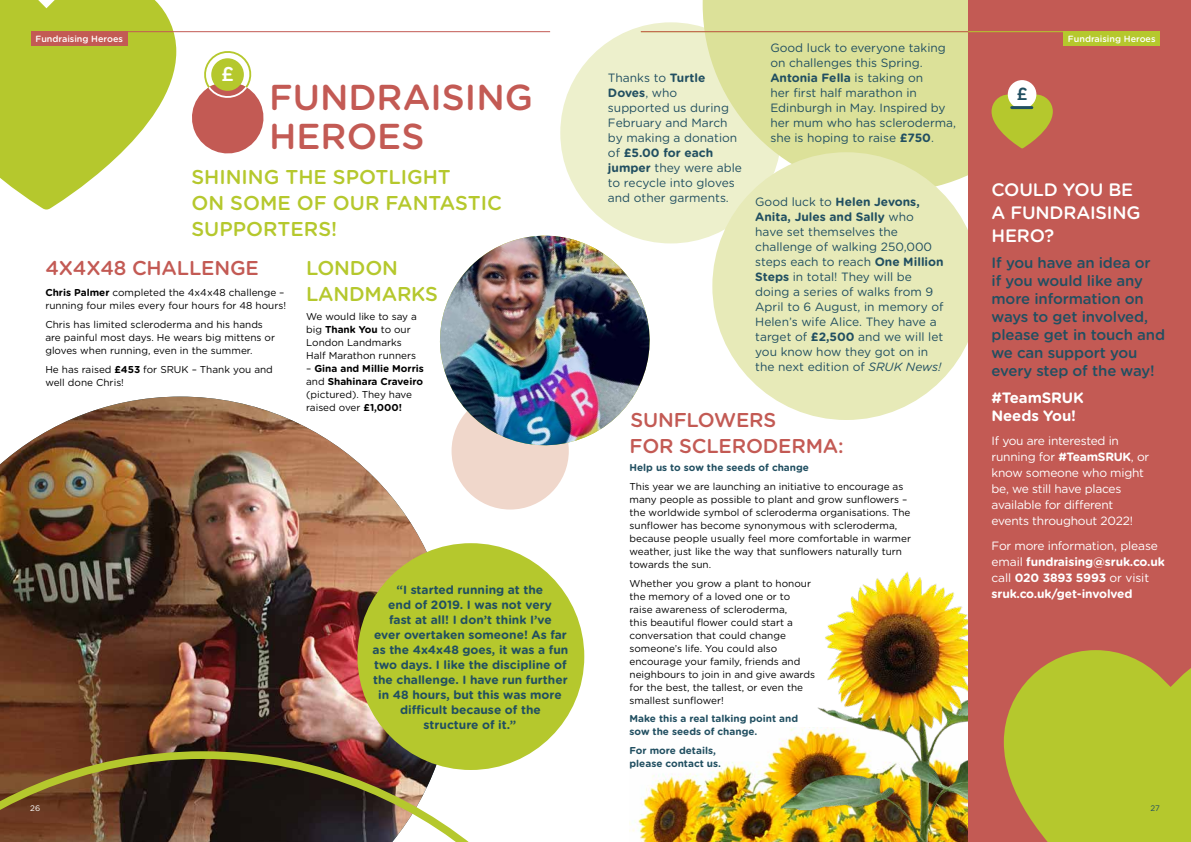
<style>
.page{position:relative;width:1191px;height:842px;background:#fff}
.page>*{position:absolute;margin:0;border:0;box-sizing:border-box;transform-origin:0 0}
.t1{font:500 36px/39px "Gotham Rounded";color:#c35a54}
.t2{font:500 20px/26px "Gotham Rounded";color:#b5c82d}
.t3{font:500 20px/26px "Gotham Rounded";letter-spacing:-.01em;color:#c35a54}
.t4{font:500 20px "Gotham Rounded";color:#fff}
.t5{font:500 18px/23px "Gotham Rounded";letter-spacing:-.01em;color:#fff}
.t6{font:500 17.6px "Gotham Rounded";color:#214f61}
.t7{font:500 15px/18px "Gotham Rounded";letter-spacing:-.01em;color:#214f61}
.t8{font:700 15px/18px "Gotham Rounded";letter-spacing:-.01em;color:#fff}
.t9{font:12px/15px "Gotham Rounded";color:#214f61}
.t10{font:700 12px/15px "Gotham Rounded";color:#214f61;text-align:center}
.t11{font:12px/16px "Gotham Rounded";letter-spacing:-.02em;color:#fff}
.t12{font:700 12px/16px "Gotham Rounded";letter-spacing:-.01em;color:#fff}
.t13{font:10px/13px "Gotham Rounded";color:#000}
.t14{font:700 10px/13px "Gotham Rounded";color:#214f61}
.t15{font:700 10px/13px "Gotham Rounded";color:#000}
.t16{font:500 9px "Gotham Rounded";color:#fff}
.t17{font:8px "Gotham Rounded";color:#214f61}
.t18{font:8px "Gotham Rounded";color:#fff}
.s1{font-weight:700}
.s2{font-weight:400}
.s3{font-style:italic}
</style>
<div class="page">
<img style="left:558px;top:571px;width:410px;height:271px">
<div style="left:560px;top:22px;width:221px;height:221px;background:#edf0cc;border-radius:50%"></div>
<div style="left:451px;top:392px;width:118px;height:117px;background:#f0d7cb;border-radius:50%"></div>
<svg style="left:702px;top:0;width:266px;height:187px;background:#dee2a0"></svg>
<div style="left:712px;top:152px;width:268px;height:268px;background:#e7eab8;border-radius:50%"></div>
<svg style="left:0;top:0;width:176px;height:209px"></svg>
<div style="left:968px;top:0;width:223px;height:842px;background:#c35a54"></div>
<div style="left:1063px;top:31px;width:96px;height:15px;background:#b5c82d"></div>
<hr style="left:641px;top:31px;width:518px;height:1px;background:#b5c82d">
<svg style="left:991px;top:95px;width:61px;height:53px"></svg>
<div style="left:1007px;top:80px;width:29px;height:29px;background:#fff;border-radius:50%"></div>
<hr style="left:1011px;top:106px;width:20px;height:3px;background:#214f61">
<hr style="left:31px;top:31px;width:519px;height:1px;background:#c35a54">
<div style="left:31px;top:31px;width:97px;height:15px;background:#c35a54"></div>
<svg style="left:1003px;top:650px;width:188px;height:192px;background:#b6b932"></svg>
<svg style="left:192px;top:51px;width:72px;height:103px"></svg>
<div style="left:211px;top:58px;width:33px;height:33px;background:#b5c82d;border-radius:50%"></div>
<hr style="left:641px;top:31px;width:327px;height:1px;background:#c35a54">
<img style="left:0;top:397px;width:453px;height:354px">
<svg style="left:0;top:751px;width:629px;height:91px"></svg>
<div style="left:357px;top:543px;width:227px;height:227px;background:#b5c82d;border-radius:50%"></div>
<img style="left:425px;top:236px;width:235px;height:224px">
<p class="t16" style="left:35px;top:32px;width:89px">Fundraising Heroes</p>
<h2 class="t4" style="left:221px;top:60px;width:14px">£</h2>
<h1 class="t1" style="left:269px;top:76px;width:265px">FUNDRAISING<br>HEROES</h1>
<h2 class="t2" style="left:191px;top:163px;width:312px">SHINING THE SPOTLIGHT<br>ON SOME OF OUR FANTASTIC<br>SUPPORTERS!</h2>
<h2 class="t3" style="left:45px;top:254px;width:215px">4X4X48 CHALLENGE</h2>
<p class="t13" style="left:45px;top:286px;width:242px"><span class="s1">Chris Palmer</span> completed the 4x4x48 challenge – running four miles every four hours for 48 hours!</p>
<p class="t13" style="left:45px;top:318px;width:231px">Chris has limited scleroderma and his hands are painful most days. He wears big mittens or gloves when running, even in the summer.</p>
<p class="t13" style="left:45px;top:362px;width:229px">He has raised <span class="s1">£453</span> for SRUK – Thank you and well done Chris!</p>
<h2 class="t2" style="left:306px;top:254px;width:133px">LONDON<br>LANDMARKS</h2>
<p class="t13" style="left:306px;top:309px;width:112px">We would like to say a big <span class="s1">Thank You</span> to our<br>London Landmarks<br>Half Marathon runners</p>
<p class="t15" style="left:306px;top:361px;width:119px"><span class="s2">–</span> Gina and Millie Morris <span class="s2">and</span> Shahinara Craveiro <span class="s2">(pictured). They have raised over</span> £1,000!</p>
<p class="t18" style="left:30px;top:802px;width:11px">26</p>
<p class="t10" style="left:372px;top:582px;width:197px">“I started running at the<br>end of 2019. I was not very<br>fast at all! I don’t think I’ve<br>ever overtaken someone! As far as the 4x4x48 goes, it was a fun two days. I like the discipline of the challenge. I have run further in 48 hours, but this was more difficult because of the structure of it.”</p>
<p class="t9" style="left:608px;top:70px;width:135px">Thanks to <span class="s1">Turtle<br>Doves</span>, who supported us during<br>February and March by making a donation of <span class="s1">£5.00 for each jumper</span> they were able to recycle into gloves and other garments.</p>
<p class="t9" style="left:770px;top:40px;width:187px">Good luck to everyone taking on challenges this Spring.<br><span class="s1">Antonia Fella</span> is taking on<br>her first half marathon in<br>Edinburgh in May. Inspired by her mum who has scleroderma, she is hoping to raise <span class="s1">£750</span>.</p>
<p class="t9" style="left:755px;top:194px;width:190px">Good luck to <span class="s1">Helen Jevons,<br>Anita, Jules and Sally</span> who have set themselves the challenge of walking 250,000 steps each to reach <span class="s1">One Million<br>Steps</span> in total! They will be doing a series of walks from 9<br>April to 6 August, in memory of<br>Helen’s wife Alice. They have a target of <span class="s1">£2,500</span> and we will let you know how they got on in the next edition of <span class="s3">SRUK News!</span></p>
<h2 class="t3" style="left:629px;top:406px;width:216px">SUNFLOWERS<br>FOR SCLERODERMA:</h2>
<p class="t14" style="left:629px;top:461px;width:181px">Help us to sow the seeds of change</p>
<p class="t13" style="left:629px;top:479px;width:283px">This year we are launching an initiative to encourage as many people as possible to plant and grow sunflowers – the worldwide symbol of scleroderma organisations. The sunflower has become synonymous with scleroderma, because people usually feel more comfortable in warmer weather, just like the way that sunflowers naturally turn towards the sun.</p>
<p class="t13" style="left:629px;top:576px;width:187px">Whether you grow a plant to honour the memory of a loved one or to raise awareness of scleroderma,<br>this beautiful flower could start a conversation that could change someone’s life. You could also encourage your family, friends and neighbours to join in and give awards for the best, the tallest, or even the smallest sunflower!</p>
<p class="t14" style="left:629px;top:712px;width:170px">Make this a real talking point and sow the seeds of change.</p>
<p class="t14" style="left:629px;top:743px;width:93px">For more details, please contact us.</p>
<h3 class="t6" style="left:1016px;top:81px;width:13px">£</h3>
<p class="t16" style="left:1068px;top:32px;width:89px">Fundraising Heroes</p>
<h3 class="t5" style="left:991px;top:177px;width:151px">COULD YOU BE<br>A FUNDRAISING<br>HERO?</h3>
<h3 class="t7" style="left:991px;top:253px;width:175px">If you have an idea or<br>if you would like any more information on ways to get involved, please get in touch and we can support you every step of the way!</h3>
<h3 class="t8" style="left:991px;top:388px;width:94px">#TeamSRUK<br>Needs You!</h3>
<p class="t11" style="left:991px;top:433px;width:159px">If you are interested in running for <span class="s1">#TeamSRUK</span>, or know someone who might be, we still have places available for different events throughout 2022!</p>
<p class="t12" style="left:991px;top:537px;width:175px"><span class="s2">For more information, please email</span> fundraising@sruk.co.uk <span class="s2">call</span> 020 3893 5993 <span class="s2">or visit </span>sruk.co.uk/get-involved</p>
<p class="t17" style="left:1150px;top:802px;width:11px">27</p>
</div>
